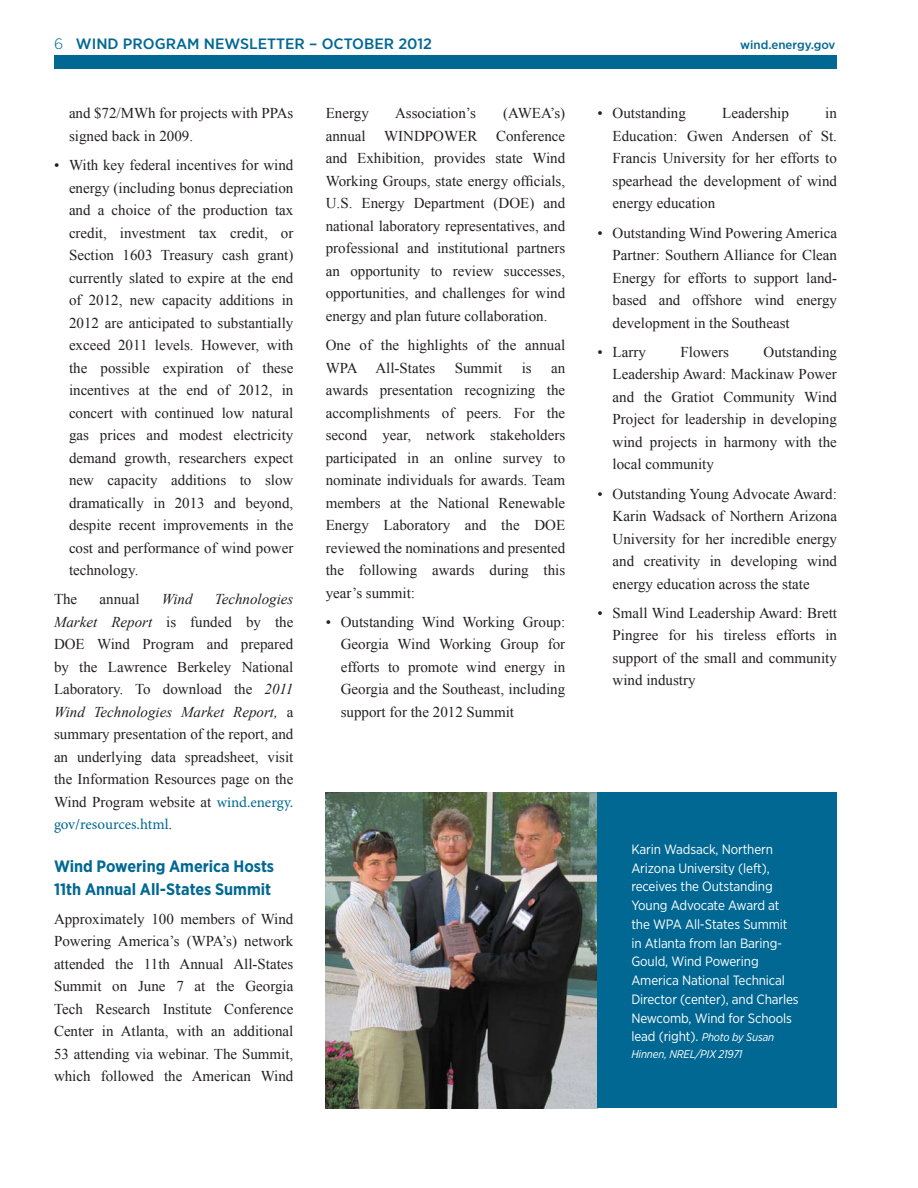
<style>
.page{position:relative;width:918px;height:1188px;background:#fff}
.page>*{position:absolute;margin:0;border:0;box-sizing:border-box;transform-origin:0 0}
.headline_2{font:700 16.5px/22.5px "Gotham Narrow";color:#006893}
.body_text{font:15px/22.5px "Times New Roman";color:#231f20;text-align:justify}
.t1{font:500 15px "Gotham Narrow";color:#006893;scale:1.1 1}
.body_text-2{font:italic 15px "Times New Roman";color:#231f20}
.t2{font:13.5px/18.8px "Gotham Narrow";letter-spacing:-.01em;color:#fff}
.t3{font:500 12px "Gotham Narrow";color:#006893;scale:1.1 1}
.t4{font:italic 11.25px "Gotham Narrow";letter-spacing:-.01em;color:#fff}
.s1{font-weight:300}
.s2{font-style:italic}
.s3{font-family:"Minion Pro";color:#006893}
.s4{font-style:italic;font-size:11.25px}
</style>
<div class="page">
<div style="left:54px;top:55px;width:783px;height:14px;background:#006893"></div>
<img style="left:326px;top:793px;width:272px;height:315px">
<div style="left:598px;top:793px;width:239px;height:315px;background:#006893"></div>
<p class="t1" style="left:54px;top:34px;width:345px"><span class="s1">6</span> WIND PROGRAM NEWSLETTER – OCTOBER 2012</p>
<p class="t3" style="left:740px;top:37px;width:88px">wind.energy.gov</p>
<p class="body_text" style="left:69px;top:102px;width:226px">and $72/MWh for projects with PPAs signed back in 2009.</p>
<p class="body_text" style="left:69px;top:154px;width:226px;text-indent:-15px">• With key federal incentives for wind energy (including bonus depreciation and a choice of the production tax credit, investment tax credit, or Section 1603 Treasury cash grant) currently slated to expire at the end of 2012, new capacity additions in 2012 are anticipated to substantially exceed 2011 levels. However, with the possible expiration of these incentives at the end of 2012, in concert with continued low natural gas prices and modest electricity demand growth, researchers expect new capacity additions to slow dramatically in 2013 and beyond, despite recent improvements in the cost and performance of wind power technology.</p>
<p class="body_text" style="left:54px;top:588px;width:25px">The</p>
<p class="body_text" style="left:100px;top:588px;width:41px">annual</p>
<p class="body_text-2" style="left:162px;top:589px;width:32px">Wind</p>
<p class="body_text" style="left:54px;top:588px;width:241px;text-indent:161px"><span class="s2">Technologies Market Report</span> is funded by the DOE Wind Program and prepared by the Lawrence Berkeley National Laboratory. To download the <span class="s2">2011<br>Wind Technologies Market Report,</span> a summary presentation of the report, and an underlying data spreadsheet, visit the Information Resources page on the Wind Program website at <span class="s3">wind.energy. gov/resources.html</span>.</p>
<p class="headline_2" style="left:54px;top:855px;width:222px">Wind Powering America Hosts<br>11th Annual All-States Summit</p>
<p class="body_text" style="left:54px;top:907px;width:241px">Approximately 100 members of Wind Powering America’s (WPA’s) network attended the 11th Annual All-States Summit on June 7 at the Georgia Tech Research Institute Conference Center in Atlanta, with an additional 53 attending via webinar. The Summit, which followed the American Wind</p>
<p class="body_text" style="left:326px;top:102px;width:241px;text-indent:177px">(AWEA’s) annual WINDPOWER Conference and Exhibition, provides state Wind Working Groups, state energy officials, U.S. Energy Department (DOE) and national laboratory representatives, and professional and institutional partners an opportunity to review successes, opportunities, and challenges for wind energy and plan future collaboration.</p>
<p class="body_text" style="left:326px;top:334px;width:241px">One of the highlights of the annual<br>WPA All-States</p>
<p class="body_text" style="left:326px;top:102px;width:45px">Energy</p>
<p class="body_text" style="left:395px;top:102px;width:82px">Association’s</p>
<p class="body_text" style="left:455px;top:356px;width:49px">Summit</p>
<p class="body_text" style="left:522px;top:356px;width:12px">is</p>
<p class="body_text" style="left:326px;top:356px;width:241px;text-indent:225px">an awards presentation recognizing the accomplishments of peers. For the second year, network stakeholders participated in an online survey to nominate individuals for awards. Team members at the National Renewable Energy Laboratory and the DOE reviewed the nominations and presented the following awards during this year’s summit:</p>
<p class="body_text" style="left:341px;top:610px;width:226px;text-indent:-15px">• Outstanding Wind Working Group:<br>Georgia Wind Working Group for efforts to promote wind energy in Georgia and the Southeast, including support for the 2012 Summit</p>
<p class="body_text" style="left:598px;top:102px;width:90px">• Outstanding</p>
<p class="body_text" style="left:722px;top:102px;width:68px">Leadership</p>
<p class="body_text" style="left:613px;top:102px;width:226px;text-indent:213px">in Education: Gwen Andersen of St.<br>Francis University for her efforts to spearhead the development of wind energy education</p>
<p class="body_text" style="left:613px;top:221px;width:226px;text-indent:-15px">• Outstanding Wind Powering America Partner: Southern Alliance for Clean Energy for efforts to support land&shy;based and offshore wind energy development in the Southeast</p>
<p class="body_text" style="left:598px;top:340px;width:50px">• Larry</p>
<p class="body_text" style="left:681px;top:340px;width:50px">Flowers</p>
<p class="body_text" style="left:613px;top:340px;width:226px;text-indent:151px">Outstanding Leadership Award: Mackinaw Power and the Gratiot Community Wind Project for leadership in developing wind projects in harmony with the local community</p>
<p class="body_text" style="left:613px;top:482px;width:226px;text-indent:-15px">• Outstanding Young Advocate Award:<br>Karin Wadsack of Northern Arizona University for her incredible energy and creativity in developing wind energy education across the state</p>
<p class="body_text" style="left:613px;top:601px;width:226px;text-indent:-15px">• Small Wind Leadership Award: Brett Pingree for his tireless efforts in support of the small and community wind industry</p>
<p class="t2" style="left:631px;top:839px;width:169px">Karin Wadsack, Northern<br>Arizona University (left), receives the Outstanding<br>Young Advocate Award at the WPA All-States Summit in Atlanta from Ian Baring-<br>Gould, Wind Powering<br>America National Technical<br>Director (center), and Charles<br>Newcomb, Wind for Schools lead (right). <span class="s4">Photo by Susan</span></p>
<p class="t4" style="left:631px;top:1047px;width:113px">Hinnen, NREL/PIX 21971</p>
</div>
